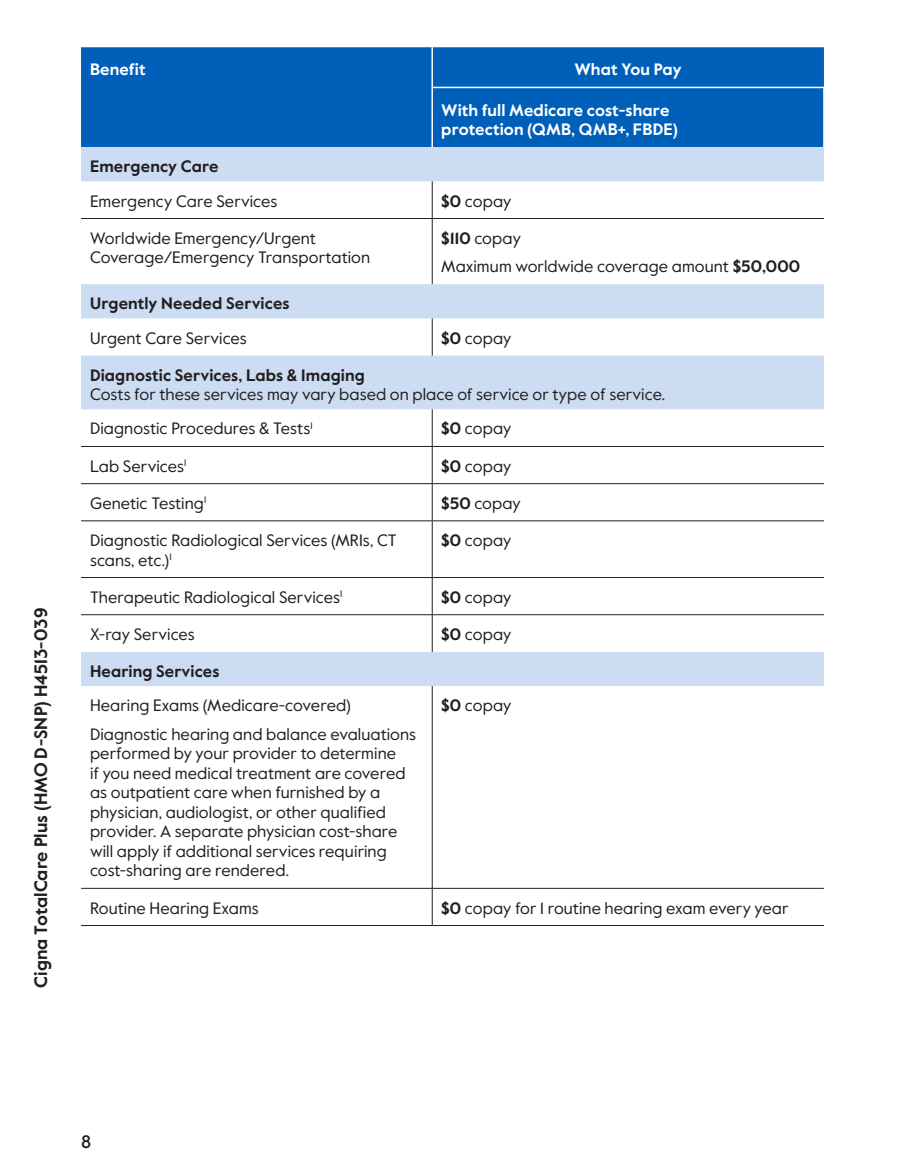
<style>
.page{position:relative;width:905px;height:1175px;background:#fff}
.page>*{position:absolute;margin:0;border:0;box-sizing:border-box;transform-origin:0 0}
.margin_plan_name{font:700 18px "Value Sans Pro";color:#231f20}
.t1{font:500 18px "Value Sans Pro";color:#231f20}
.table_para{font:16.5px/19.5px "Value Sans Pro";letter-spacing:.005em;color:#231f20}
.table_row_h1{font:700 16.5px "Value Sans Pro";letter-spacing:.005em;color:#231f20}
.table_col_h1_align_right{font:700 16.5px/19.5px "Value Sans Pro";letter-spacing:.005em;color:#fff}
.table_col_h1_align_center{font:700 16.5px "Value Sans Pro";color:#fff}
.s1{font-weight:700}
</style>
<div class="page">
<div style="left:81px;top:47px;width:743px;height:100px;background:#005fb9"></div>
<svg style="left:81px;top:147px;width:743px;height:539px"></svg>
<hr style="left:81px;top:218px;width:351px;height:1px;background:#231f20">
<hr style="left:432px;top:218px;width:392px;height:1px;background:#231f20">
<hr style="left:81px;top:446px;width:351px;height:1px;background:#231f20">
<hr style="left:432px;top:446px;width:392px;height:1px;background:#231f20">
<hr style="left:81px;top:614px;width:351px;height:1px;background:#231f20">
<hr style="left:432px;top:614px;width:392px;height:1px;background:#231f20">
<hr style="left:81px;top:483px;width:351px;height:1px;background:#231f20">
<hr style="left:81px;top:520px;width:351px;height:1px;background:#231f20">
<hr style="left:432px;top:483px;width:392px;height:1px;background:#231f20">
<hr style="left:432px;top:520px;width:392px;height:1px;background:#231f20">
<hr style="left:81px;top:888px;width:351px;height:1px;background:#231f20">
<hr style="left:432px;top:888px;width:392px;height:1px;background:#231f20">
<hr style="left:432px;top:181px;width:1px;height:37px;background:#231f20">
<hr style="left:432px;top:219px;width:1px;height:65px;background:#231f20">
<hr style="left:432px;top:318px;width:1px;height:37px;background:#231f20">
<hr style="left:432px;top:409px;width:1px;height:37px;background:#231f20">
<hr style="left:432px;top:447px;width:1px;height:36px;background:#231f20">
<hr style="left:432px;top:484px;width:1px;height:36px;background:#231f20">
<hr style="left:432px;top:521px;width:1px;height:56px;background:#231f20">
<hr style="left:432px;top:578px;width:1px;height:36px;background:#231f20">
<hr style="left:432px;top:615px;width:1px;height:37px;background:#231f20">
<hr style="left:432px;top:686px;width:1px;height:202px;background:#231f20">
<hr style="left:432px;top:888px;width:1px;height:37px;background:#231f20">
<hr style="left:81px;top:925px;width:351px;height:1px;background:#231f20">
<hr style="left:432px;top:925px;width:392px;height:1px;background:#231f20">
<hr style="left:81px;top:577px;width:351px;height:1px;background:#231f20">
<hr style="left:432px;top:577px;width:392px;height:1px;background:#231f20">
<hr style="left:431px;top:47px;width:2px;height:40px;background:#fff">
<hr style="left:431px;top:87px;width:393px;height:1px;background:#fff">
<hr style="left:823px;top:88px;width:1px;height:59px;background:#fff">
<hr style="left:431px;top:88px;width:2px;height:59px;background:#fff">
<p class="margin_plan_name" style="left:30px;top:987px;width:381px;rotate:-90deg">Cigna TotalCare Plus (HMO D-SNP) H4513-039</p>
<p class="table_col_h1_align_right" style="left:90px;top:61px;width:57px">Benefit</p>
<p class="table_col_h1_align_center" style="left:574px;top:60px;width:109px">What You Pay</p>
<p class="table_col_h1_align_right" style="left:441px;top:101px;width:238px">With full Medicare cost-share protection (QMB, QMB+, FBDE)</p>
<p class="table_row_h1" style="left:90px;top:157px;width:130px">Emergency Care</p>
<p class="table_para" style="left:90px;top:191px;width:189px">Emergency Care Services</p>
<p class="table_para" style="left:441px;top:191px;width:72px"><span class="s1">$0</span> copay</p>
<p class="table_para" style="left:90px;top:228px;width:281px">Worldwide Emergency/Urgent<br>Coverage/Emergency Transportation</p>
<p class="table_para" style="left:441px;top:228px;width:81px"><span class="s1">$110</span> copay</p>
<p class="table_para" style="left:441px;top:257px;width:360px">Maximum worldwide coverage amount <span class="s1">$50,000</span></p>
<p class="table_row_h1" style="left:90px;top:294px;width:201px">Urgently Needed Services</p>
<p class="table_para" style="left:90px;top:328px;width:158px">Urgent Care Services</p>
<p class="table_para" style="left:441px;top:328px;width:72px"><span class="s1">$0</span> copay</p>
<p class="table_row_h1" style="left:90px;top:365px;width:276px">Diagnostic Services, Labs &amp; Imaging</p>
<p class="table_para" style="left:90px;top:385px;width:576px">Costs for these services may vary based on place of service or type of service.</p>
<p class="table_para" style="left:90px;top:419px;width:224px">Diagnostic Procedures &amp; Tests<sup>1</sup></p>
<p class="table_para" style="left:441px;top:419px;width:72px"><span class="s1">$0</span> copay</p>
<p class="table_para" style="left:90px;top:456px;width:98px">Lab Services<sup>1</sup></p>
<p class="table_para" style="left:441px;top:456px;width:72px"><span class="s1">$0</span> copay</p>
<p class="table_para" style="left:90px;top:493px;width:118px">Genetic Testing<sup>1</sup></p>
<p class="table_para" style="left:441px;top:493px;width:81px"><span class="s1">$50</span> copay</p>
<p class="table_para" style="left:90px;top:531px;width:308px">Diagnostic Radiological Services (MRIs, CT scans, etc.)<sup>1</sup></p>
<p class="table_para" style="left:441px;top:531px;width:72px"><span class="s1">$0</span> copay</p>
<p class="table_para" style="left:90px;top:587px;width:254px">Therapeutic Radiological Services<sup>1</sup></p>
<p class="table_para" style="left:441px;top:587px;width:72px"><span class="s1">$0</span> copay</p>
<p class="table_para" style="left:90px;top:624px;width:106px">X-ray Services</p>
<p class="table_para" style="left:441px;top:624px;width:72px"><span class="s1">$0</span> copay</p>
<p class="table_row_h1" style="left:90px;top:661px;width:131px">Hearing Services</p>
<p class="table_para" style="left:90px;top:696px;width:262px">Hearing Exams (Medicare-covered)</p>
<p class="table_para" style="left:90px;top:724px;width:328px">Diagnostic hearing and balance evaluations performed by your provider to determine<br>if you need medical treatment are covered as outpatient care when furnished by a physician, audiologist, or other qualified provider. A separate physician cost-share will apply if additional services requiring cost-sharing are rendered.</p>
<p class="table_para" style="left:441px;top:696px;width:72px"><span class="s1">$0</span> copay</p>
<p class="table_para" style="left:90px;top:898px;width:170px">Routine Hearing Exams</p>
<p class="table_para" style="left:441px;top:898px;width:349px"><span class="s1">$0</span> copay for 1 routine hearing exam every year</p>
<p class="t1" style="left:81px;top:1130px;width:12px">8</p>
</div>
